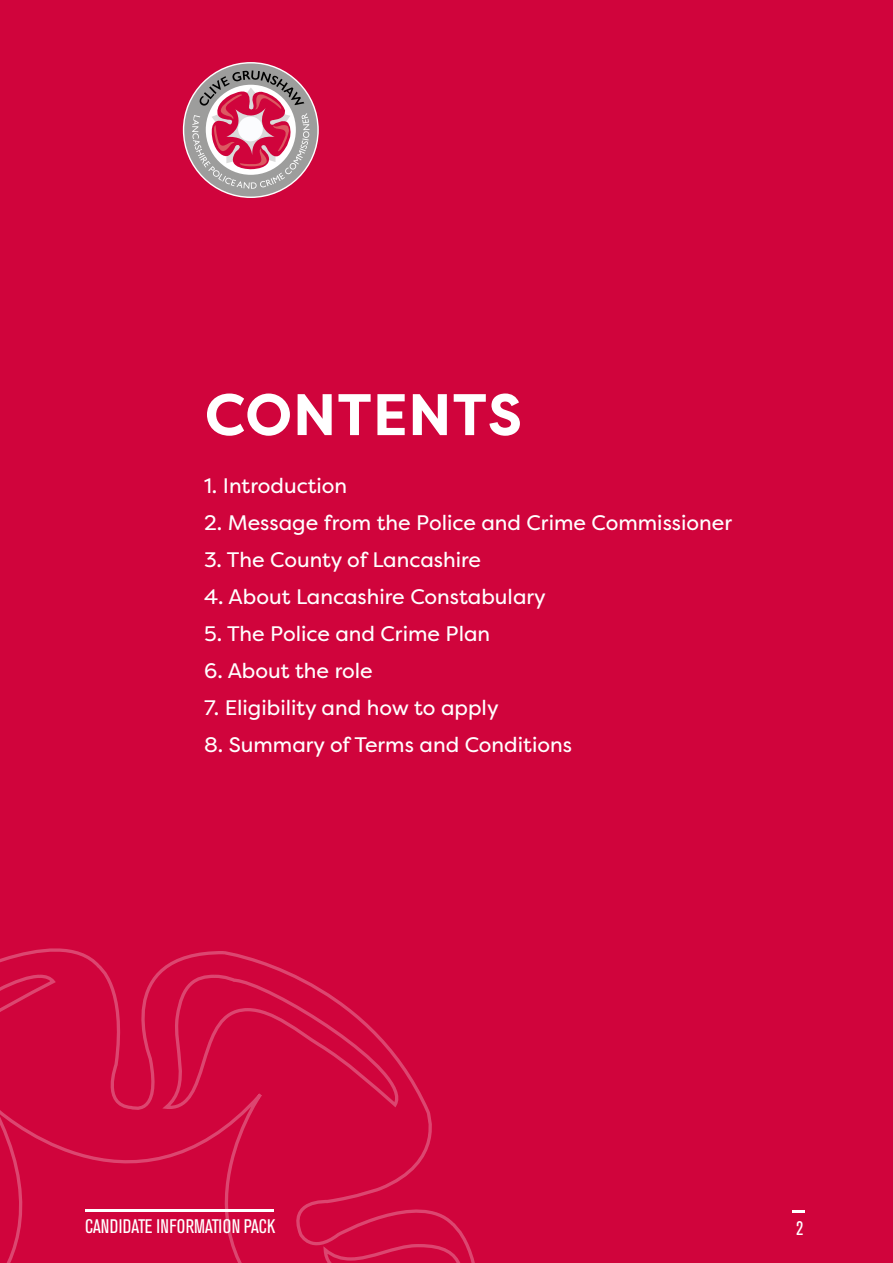
<style>
.page{position:relative;width:893px;height:1263px;background:#d0043c}
.page>*{position:absolute;margin:0;border:0;box-sizing:border-box;transform-origin:0 0}
.t1{font:700 58.5px "Filson Pro";letter-spacing:.01em;color:#fff}
.t2{font:21px "Filson Pro";color:#fff}
.t3{font:condensed 19.5px "Akzidenz Grotesk BE";color:#fff}
</style>
<div class="page">
<svg style="left:0;top:948px;width:475px;height:315px"></svg>
<svg style="left:158px;top:973px;width:256px;height:138px"></svg>
<svg style="left:342px;top:1136px;width:132px;height:127px"></svg>
<svg style="left:0;top:973px;width:58px;height:113px"></svg>
<svg style="left:0;top:1086px;width:342px;height:177px"></svg>
<svg style="left:183px;top:62px;width:136px;height:136px"></svg>
<svg style="left:792px;top:1210px;width:13px;height:3px"></svg>
<hr style="left:85px;top:1209px;width:188px;height:3px;background:#fff">
<h1 class="t1" style="left:205px;top:378px;width:319px">CONTENTS</h1>
<p class="t2" style="left:204px;top:472px;width:145px">1. Introduction</p>
<p class="t2" style="left:204px;top:509px;width:529px">2. Message from the Police and Crime Commissioner</p>
<p class="t2" style="left:204px;top:546px;width:278px">3. The County of Lancashire</p>
<p class="t2" style="left:204px;top:583px;width:343px">4. About Lancashire Constabulary</p>
<p class="t2" style="left:204px;top:620px;width:288px">5. The Police and Crime Plan</p>
<p class="t2" style="left:204px;top:657px;width:170px">6. About the role</p>
<p class="t2" style="left:204px;top:694px;width:296px">7. Eligibility and how to apply</p>
<p class="t2" style="left:204px;top:731px;width:369px">8. Summary of Terms and Conditions</p>
<p class="t3" style="left:85px;top:1216px;width:192px">CANDIDATE INFORMATION PACK</p>
<p class="t3" style="left:796px;top:1217px;width:9px">2</p>
</div>
